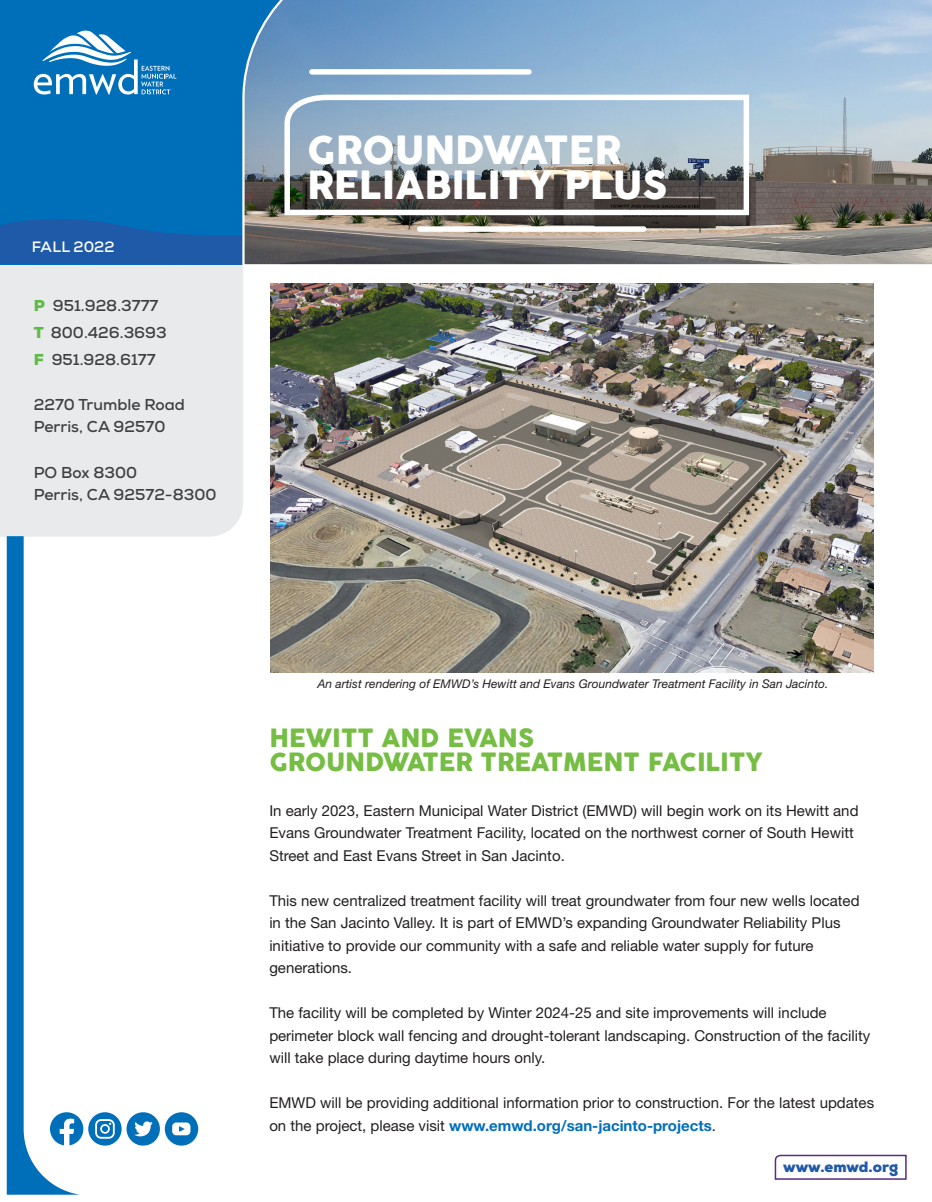
<style>
.page{position:relative;width:932px;height:1202px;background:#fff}
.page>*{position:absolute;margin:0;border:0;box-sizing:border-box;transform-origin:0 0}
.t1{font:37.95px/35.5px "COCOGOOSE";color:#fff}
.t2{font:24.6px/24px "COCOGOOSE";color:#75bd43}
.t3{font:700 15.75px/22.5px "Nexa";color:#404042}
.t4{font:15px/22.5px "Helvetica Neue LT Std";color:#231f20}
.t5{font:900 15px "Nexa";color:#2059a8}
.t6{font:700 15px "Nexa";color:#fff}
.t7{font:italic 12px "Helvetica Neue LT Std";color:#231f20}
.s1{font-weight:900;color:#60bb46}
.s2{font-weight:700;color:#006fba}
</style>
<div class="page">
<div style="left:0;top:265px;width:243px;height:271px;background:#e8eaeb"></div>
<div style="left:0;top:0;width:404px;height:265px;background:#006fba"></div>
<svg style="left:0;top:219px;width:241px;height:46px"></svg>
<svg style="left:774px;top:1154px;width:133px;height:26px"></svg>
<svg style="left:34px;top:30px;width:142px;height:65px"></svg>
<svg style="left:241px;top:0;width:691px;height:267px;background:#889daf"></svg>
<svg style="left:7px;top:536px;width:73px;height:658px"></svg>
<div style="left:126px;top:1112px;width:34px;height:33px;background:#006fba;border-radius:50%"></div>
<svg style="left:134px;top:1121px;width:18px;height:16px"></svg>
<div style="left:165px;top:1112px;width:33px;height:33px;background:#006fba;border-radius:50%"></div>
<svg style="left:172px;top:1122px;width:18px;height:13px"></svg>
<div style="left:88px;top:1112px;width:34px;height:33px;background:#006fba;border-radius:50%"></div>
<svg style="left:95px;top:1119px;width:20px;height:19px"></svg>
<svg style="left:50px;top:1112px;width:33px;height:33px"></svg>
<div style="left:419px;top:226px;width:224px;height:6px;background:#fff"></div>
<div style="left:312px;top:69px;width:217px;height:6px;background:#fff"></div>
<svg style="left:282px;top:92px;width:469px;height:126px;background:#929ea7"></svg>
<img style="left:271px;top:283px;width:602px;height:389px">
<p class="t6" style="left:32px;top:237px;width:84px">FALL 2022</p>
<p class="t3" style="left:34px;top:294px;width:126px"><span class="s1">P</span> 951.928.3777</p>
<p class="t3" style="left:34px;top:321px;width:134px"><span class="s1">T</span> 800.426.3693</p>
<p class="t3" style="left:34px;top:348px;width:123px"><span class="s1">F</span> 951.928.6177</p>
<p class="t3" style="left:34px;top:393px;width:152px">2270 Trumble Road<br>Perris, CA 92570</p>
<p class="t3" style="left:34px;top:461px;width:105px">PO Box 8300</p>
<p class="t3" style="left:34px;top:483px;width:184px">Perris, CA 92572-8300</p>
<p class="t1" style="left:307px;top:132px;width:362px">GROUNDWATER<br>RELIABILITY PLUS</p>
<p class="t7" style="left:317px;top:677px;width:512px">An artist rendering of EMWD’s Hewitt and Evans Groundwater Treatment Facility in San Jacinto.</p>
<p class="t2" style="left:269px;top:726px;width:495px">HEWITT AND EVANS<br>GROUNDWATER TREATMENT FACILITY</p>
<p class="t4" style="left:269px;top:799px;width:590px">In early 2023, Eastern Municipal Water District (EMWD) will begin work on its Hewitt and<br>Evans Groundwater Treatment Facility, located on the northwest corner of South Hewitt<br>Street and East Evans Street in San Jacinto.</p>
<p class="t4" style="left:269px;top:889px;width:591px">This new centralized treatment facility will treat groundwater from four new wells located in the San Jacinto Valley. It is part of EMWD’s expanding Groundwater Reliability Plus initiative to provide our community with a safe and reliable water supply for future generations.</p>
<p class="t4" style="left:269px;top:1001px;width:602px">The facility will be completed by Winter 2024-25 and site improvements will include perimeter block wall fencing and drought-tolerant landscaping. Construction of the facility will take place during daytime hours only.</p>
<p class="t4" style="left:269px;top:1091px;width:606px">EMWD will be providing additional information prior to construction. For the latest updates on the project, please visit <span class="s2">www.emwd.org/san-jacinto-projects</span>.</p>
<p class="t5" style="left:783px;top:1157px;width:117px">www.emwd.org</p>
</div>
